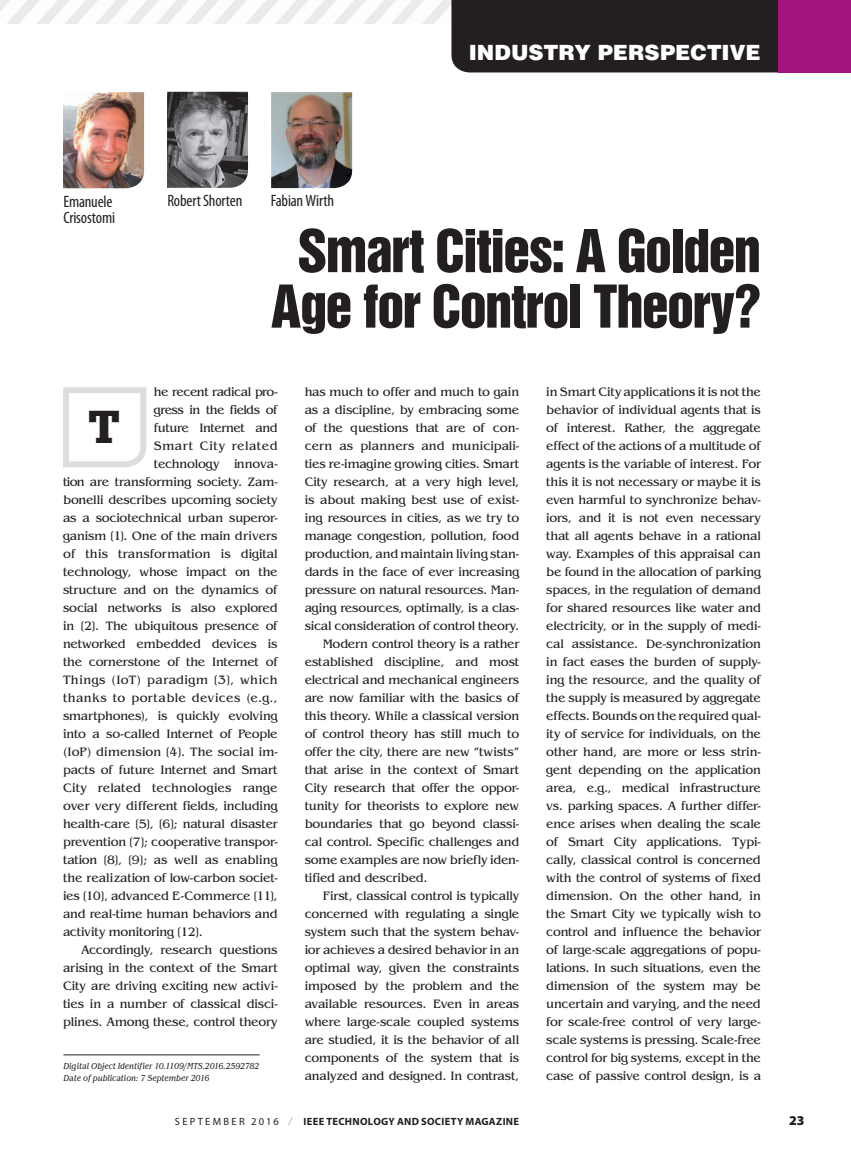
<style>
.page{position:relative;width:851px;height:1161px;background:#fff}
.page>*{position:absolute;margin:0;border:0;box-sizing:border-box;transform-origin:0 0}
.t1{font:54px/55.5px "Helvetica Inserat LT Std";letter-spacing:-.03em;color:#231f20;text-align:center}
.t2{font:900 45px "Glypha LT Std";color:#231f20}
.t3{font:900 21px "Helvetica LT Std";letter-spacing:-.005em;color:#fff}
.t4{font:condensed 16.5px/16.5px "Myriad Pro";letter-spacing:-.01em;color:#231f20}
.t5{font:900 13.5px "Myriad Pro";color:#231f20}
.t6{font:12.75px/18px "Benguiat Std";letter-spacing:-.015em;color:#231f20;text-align:justify}
.t7{font:12.75px "Benguiat Std";letter-spacing:.01em;color:#231f20}
.t8{font:12.75px "Benguiat Std";letter-spacing:.005em;color:#231f20}
.t9{font:12.75px "Benguiat Std";letter-spacing:.035em;color:#231f20}
.t10{font:12.75px "Benguiat Std";letter-spacing:.03em;color:#231f20}
.t11{font:12.75px "Benguiat Std";letter-spacing:-.035em;color:#231f20}
.t12{font:12.75px "Benguiat Std";letter-spacing:-.04em;color:#231f20}
.t13{font:12.75px "Benguiat Std";letter-spacing:.045em;color:#231f20}
.t14{font:700 10.5px "Myriad Pro";letter-spacing:.03em;color:#231f20}
.t15{font:italic 9px/12px "Benguiat Std";letter-spacing:-.005em;color:#231f20;scale:.85 1}
.s1{font-weight:400}
.s2{font-family:"Helvetica LT Std";font-weight:900;color:#bcbdc0}
</style>
<div class="page">
<img style="left:0;top:0;width:451px;height:23px">
<div style="left:451px;top:0;width:327px;height:72px;background:#231f20"></div>
<div style="left:778px;top:0;width:72px;height:72px;background:#a1147f"></div>
<img style="left:167px;top:92px;width:81px;height:96px">
<img style="left:63px;top:92px;width:81px;height:96px">
<img style="left:271px;top:92px;width:81px;height:96px">
<svg style="left:63px;top:387px;width:84px;height:80px"></svg>
<hr style="left:63px;top:1054px;width:196px;height:1px;background:#231f20">
<p class="t4" style="left:63px;top:193px;width:53px">Emanuele<br>Crisostomi</p>
<p class="t4" style="left:167px;top:192px;width:76px">Robert Shorten</p>
<p class="t4" style="left:271px;top:192px;width:65px">Fabian Wirth</p>
<h3 class="t3" style="left:468px;top:39px;width:293px">INDUSTRY PERSPECTIVE</h3>
<h1 class="t1" style="left:271px;top:224px;width:491px">Smart Cities: A Golden<br>Age for Control Theory?</h1>
<p class="t11" style="left:154px;top:385px;width:125px">he recent radical pro-</p>
<p class="t12" style="left:154px;top:403px;width:125px">gress in the fields of</p>
<p class="t6" style="left:154px;top:419px;width:125px">future Internet and</p>
<p class="t13" style="left:154px;top:439px;width:125px">Smart City related</p>
<p class="t6" style="left:154px;top:455px;width:125px">technology innova-</p>
<p class="t6" style="left:63px;top:473px;width:216px">tion are transforming society. Zam-</p>
<p class="t6" style="left:63px;top:491px;width:216px">bonelli describes upcoming society</p>
<p class="t6" style="left:63px;top:509px;width:216px">as a sociotechnical urban superor-</p>
<p class="t6" style="left:63px;top:527px;width:216px">ganism [1]. One of the main drivers</p>
<p class="t7" style="left:63px;top:547px;width:216px">of this transformation is digital</p>
<p class="t6" style="left:63px;top:563px;width:216px">technology, whose impact on the</p>
<p class="t6" style="left:63px;top:581px;width:216px">structure and on the dynamics of</p>
<p class="t6" style="left:63px;top:599px;width:216px">social networks is also explored</p>
<p class="t6" style="left:63px;top:617px;width:216px">in [2]. The ubiquitous presence of</p>
<p class="t6" style="left:63px;top:635px;width:216px">networked embedded devices is</p>
<p class="t6" style="left:63px;top:653px;width:216px">the cornerstone of the Internet of</p>
<p class="t10" style="left:63px;top:673px;width:216px">Things (IoT) paradigm [3], which</p>
<p class="t9" style="left:63px;top:691px;width:216px">thanks to portable devices (e.g.,</p>
<p class="t6" style="left:63px;top:707px;width:216px">smartphones), is quickly evolving</p>
<p class="t6" style="left:63px;top:725px;width:216px">into a so-called Internet of People</p>
<p class="t8" style="left:63px;top:745px;width:216px">(IoP) dimension [4]. The social im-</p>
<p class="t6" style="left:63px;top:761px;width:216px">pacts of future Internet and Smart</p>
<p class="t7" style="left:63px;top:781px;width:216px">City related technologies range</p>
<p class="t6" style="left:63px;top:797px;width:216px">over very different fields, including</p>
<p class="t6" style="left:63px;top:815px;width:216px">health-care [5], [6]; natural disaster</p>
<p class="t6" style="left:63px;top:833px;width:216px">prevention [7]; cooperative transpor-</p>
<p class="t6" style="left:63px;top:851px;width:216px">tation [8], [9]; as well as enabling</p>
<p class="t6" style="left:63px;top:869px;width:216px">the realization of low-carbon societ-</p>
<p class="t6" style="left:63px;top:887px;width:216px">ies [10], advanced E-Commerce [11],</p>
<p class="t6" style="left:63px;top:905px;width:216px">and real-time human behaviors and</p>
<p class="t6" style="left:63px;top:923px;width:141px">activity monitoring [12].</p>
<p class="t6" style="left:81px;top:941px;width:198px">Accordingly, research questions</p>
<p class="t6" style="left:63px;top:959px;width:216px">arising in the context of the Smart</p>
<p class="t6" style="left:63px;top:977px;width:216px">City are driving exciting new activi-</p>
<p class="t6" style="left:63px;top:995px;width:216px">ties in a number of classical disci-</p>
<p class="t6" style="left:63px;top:1013px;width:216px">plines. Among these, control theory</p>
<h2 class="t2" style="left:89px;top:400px;width:31px">T</h2>
<p class="t15" style="left:63px;top:1060px;width:232px">Digital Object Identifier 10.1109/MTS.2016.2592782<br>Date of publication: 7 September 2016</p>
<p class="t6" style="left:305px;top:383px;width:216px">has much to offer and much to gain</p>
<p class="t6" style="left:305px;top:401px;width:216px">as a discipline, by embracing some</p>
<p class="t6" style="left:305px;top:419px;width:216px">of the questions that are of con-</p>
<p class="t7" style="left:305px;top:439px;width:216px">cern as planners and municipali-</p>
<p class="t6" style="left:305px;top:455px;width:216px">ties re-imagine growing cities. Smart</p>
<p class="t6" style="left:305px;top:473px;width:216px">City research, at a very high level,</p>
<p class="t6" style="left:305px;top:491px;width:216px">is about making best use of exist-</p>
<p class="t6" style="left:305px;top:509px;width:216px">ing resources in cities, as we try to</p>
<p class="t6" style="left:305px;top:527px;width:216px">manage congestion, pollution, food</p>
<p class="t6" style="left:305px;top:545px;width:216px">production, and maintain living stan-</p>
<p class="t6" style="left:305px;top:563px;width:216px">dards in the face of ever increasing</p>
<p class="t6" style="left:305px;top:581px;width:216px">pressure on natural resources. Man-</p>
<p class="t6" style="left:305px;top:599px;width:216px">aging resources, optimally, is a clas-</p>
<p class="t6" style="left:305px;top:617px;width:216px">sical consideration of control theory.</p>
<p class="t6" style="left:323px;top:635px;width:198px">Modern control theory is a rather</p>
<p class="t6" style="left:305px;top:653px;width:216px">established discipline, and most</p>
<p class="t6" style="left:305px;top:671px;width:216px">electrical and mechanical engineers</p>
<p class="t6" style="left:305px;top:689px;width:216px">are now familiar with the basics of</p>
<p class="t6" style="left:305px;top:707px;width:216px">this theory. While a classical version</p>
<p class="t6" style="left:305px;top:725px;width:216px">of control theory has still much to</p>
<p class="t6" style="left:305px;top:743px;width:216px">offer the city, there are new “twists”</p>
<p class="t6" style="left:305px;top:761px;width:216px">that arise in the context of Smart</p>
<p class="t6" style="left:305px;top:779px;width:216px">City research that offer the oppor-</p>
<p class="t6" style="left:305px;top:797px;width:216px">tunity for theorists to explore new</p>
<p class="t6" style="left:305px;top:815px;width:216px">boundaries that go beyond classi-</p>
<p class="t6" style="left:305px;top:833px;width:216px">cal control. Specific challenges and</p>
<p class="t6" style="left:305px;top:851px;width:216px">some examples are now briefly iden-</p>
<p class="t6" style="left:305px;top:869px;width:124px">tified and described.</p>
<p class="t6" style="left:323px;top:887px;width:198px">First, classical control is typically</p>
<p class="t6" style="left:305px;top:905px;width:216px">concerned with regulating a single</p>
<p class="t6" style="left:305px;top:923px;width:216px">system such that the system behav-</p>
<p class="t6" style="left:305px;top:941px;width:216px">ior achieves a desired behavior in an</p>
<p class="t6" style="left:305px;top:959px;width:216px">optimal way, given the constraints</p>
<p class="t6" style="left:305px;top:977px;width:216px">imposed by the problem and the</p>
<p class="t6" style="left:305px;top:995px;width:216px">available resources. Even in areas</p>
<p class="t6" style="left:305px;top:1013px;width:216px">where large-scale coupled systems</p>
<p class="t6" style="left:305px;top:1031px;width:216px">are studied, it is the behavior of all</p>
<p class="t6" style="left:305px;top:1049px;width:216px">components of the system that is</p>
<p class="t6" style="left:305px;top:1067px;width:216px">analyzed and designed. In contrast,</p>
<p class="t6" style="left:546px;top:383px;width:216px">in Smart City applications it is not the behavior of individual agents that is of interest. Rather, the aggregate effect of the actions of a multitude of agents is the variable of interest. For this it is not necessary or maybe it is even harmful to synchronize behav&shy;iors, and it is not even necessary that all agents behave in a rational way. Examples of this appraisal can be found in the allocation of parking spaces, in the regulation of demand for shared resources like water and electricity, or in the supply of medi&shy;cal assistance. De-synchronization in fact eases the burden of supply&shy;ing the resource, and the quality of the supply is measured by aggregate effects. Bounds on the required qual&shy;ity of service for individuals, on the other hand, are more or less strin&shy;gent depending on the application area, e.g., medical infrastructure vs. parking spaces. A further differ&shy;ence arises when dealing the scale of Smart City applications. Typi&shy;cally, classical control is concerned with the control of systems of fixed dimension. On the other hand, in the Smart City we typically wish to control and influence the behavior of large-scale aggregations of popu&shy;lations. In such situations, even the dimension of the system may be uncertain and varying, and the need for scale-free control of very large&shy;scale systems is pressing. Scale-free control for big systems, except in the case of passive control design, is a</p>
<p class="t14" style="left:175px;top:1115px;width:345px"><span class="s1">S E P T E M B E R 2 0 1 6</span> <span class="s2">∕</span> IEEE TECHNOLOGY AND SOCIETY MAGAZINE</p>
<p class="t5" style="left:789px;top:1111px;width:17px">23</p>
</div>
